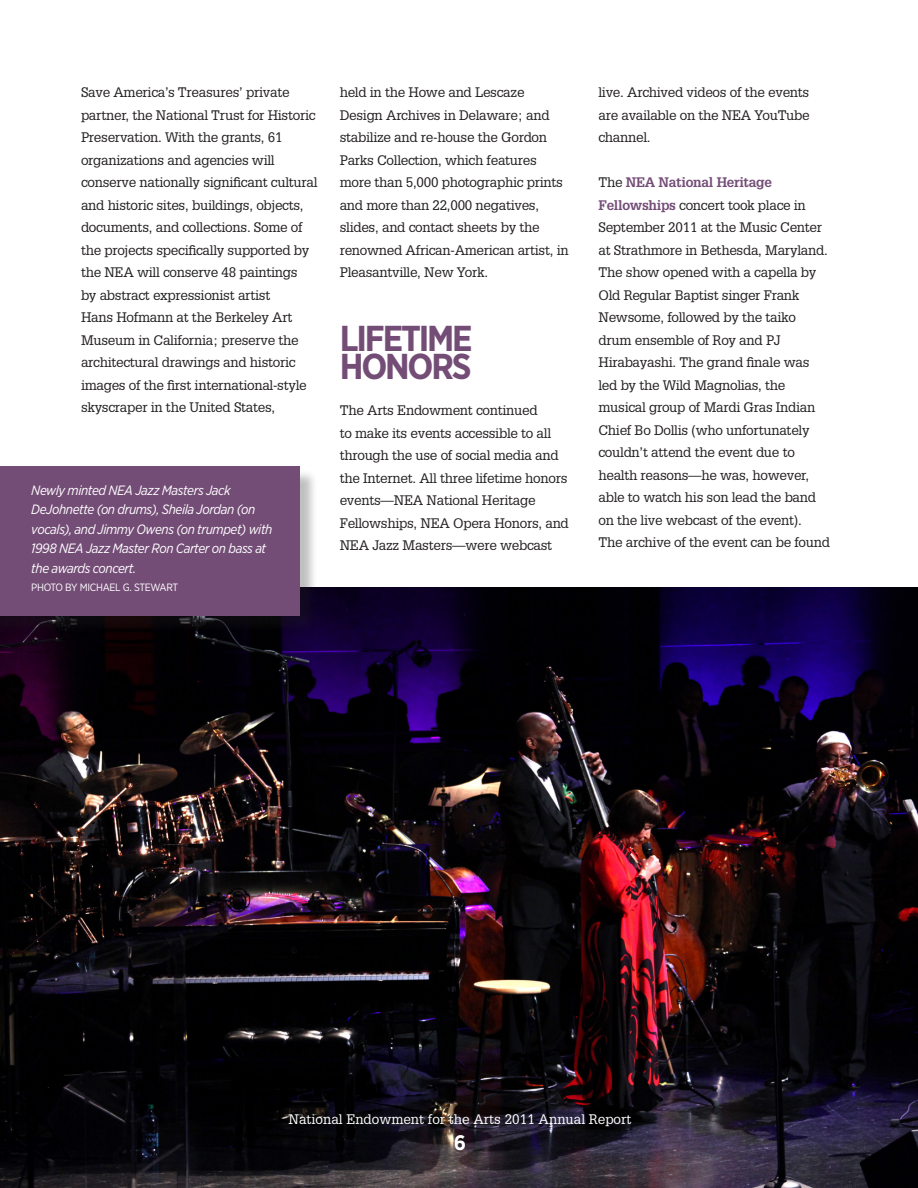
<style>
.page{position:relative;width:918px;height:1188px;background:#fff}
.page>*{position:absolute;margin:0;border:0;box-sizing:border-box;transform-origin:0 0}
.t1{font:700 36px/28.5px "Gotham Narrow";letter-spacing:-.06em;color:#744d77}
.t2{font:700 21px "Gotham Narrow";color:#fff}
.t3{font:13.5px/22.5px "Glypha LT Std";letter-spacing:-.02em;color:#231f20}
.t4{font:italic 13.5px/19.5px "Gotham Narrow";letter-spacing:-.03em;color:#fff}
.t5{font:13.5px "Glypha LT Std";color:#fff}
.t6{font:10.65px "Gotham Narrow";letter-spacing:-.03em;color:#fff}
.s1{font-weight:700;color:#744d77}
</style>
<div class="page">
<img style="left:0;top:588px;width:918px;height:600px">
<div style="left:0;top:469px;width:318px;height:166px;background:#231f20;opacity:.29"></div>
<div style="left:0;top:467px;width:299px;height:149px;background:#744d77"></div>
<p class="t3" style="left:81px;top:81px;width:238px">Save America’s Treasures’ private partner, the National Trust for Historic Preservation. With the grants, 61 organizations and agencies will conserve nationally significant cultural and historic sites, buildings, objects, documents, and collections. Some of the projects specifically supported by the NEA will conserve 48 paintings<br>by abstract expressionist artist<br>Hans Hofmann at the Berkeley Art Museum in California; preserve the architectural drawings and historic images of the first international-style skyscraper in the United States,</p>
<p class="t3" style="left:340px;top:81px;width:231px">held in the Howe and Lescaze<br>Design Archives in Delaware; and stabilize and re-house the Gordon<br>Parks Collection, which features more than 5,000 photographic prints and more than 22,000 negatives, slides, and contact sheets by the renowned African-American artist, in<br>Pleasantville, New York.</p>
<p class="t1" style="left:340px;top:324px;width:134px">LIFETIME<br>HONORS</p>
<p class="t3" style="left:340px;top:399px;width:231px">The Arts Endowment continued<br>to make its events accessible to all through the use of social media and the Internet. All three lifetime honors events—NEA National Heritage Fellowships, NEA Opera Honors, and NEA Jazz Masters—were webcast</p>
<p class="t4" style="left:31px;top:480px;width:243px">Newly minted NEA Jazz Masters Jack DeJohnette (on drums), Sheila Jordan (on vocals), and Jimmy Owens (on trumpet) with 1998 NEA Jazz Master Ron Carter on bass at the awards concert.</p>
<p class="t6" style="left:31px;top:581px;width:148px">PHOTO BY MICHAEL G. STEWART</p>
<p class="t3" style="left:598px;top:81px;width:213px;text-align:justify">live. Archived videos of the events are available on the NEA YouTube channel.</p>
<p class="t3" style="left:598px;top:171px;width:233px">The <span class="s1">NEA National Heritage<br>Fellowships</span> concert took place in<br>September 2011 at the Music Center at Strathmore in Bethesda, Maryland.<br>The show opened with a capella by<br>Old Regular Baptist singer Frank<br>Newsome, followed by the taiko drum ensemble of Roy and PJ<br>Hirabayashi. The grand finale was led by the Wild Magnolias, the musical group of Mardi Gras Indian<br>Chief Bo Dollis (who unfortunately couldn’t attend the event due to health reasons—he was, however, able to watch his son lead the band on the live webcast of the event).<br>The archive of the event can be found</p>
<p class="t5" style="left:289px;top:1111px;width:344px">National Endowment for the Arts 2011 Annual Report</p>
<p class="t2" style="left:454px;top:1129px;width:14px">6</p>
</div>
